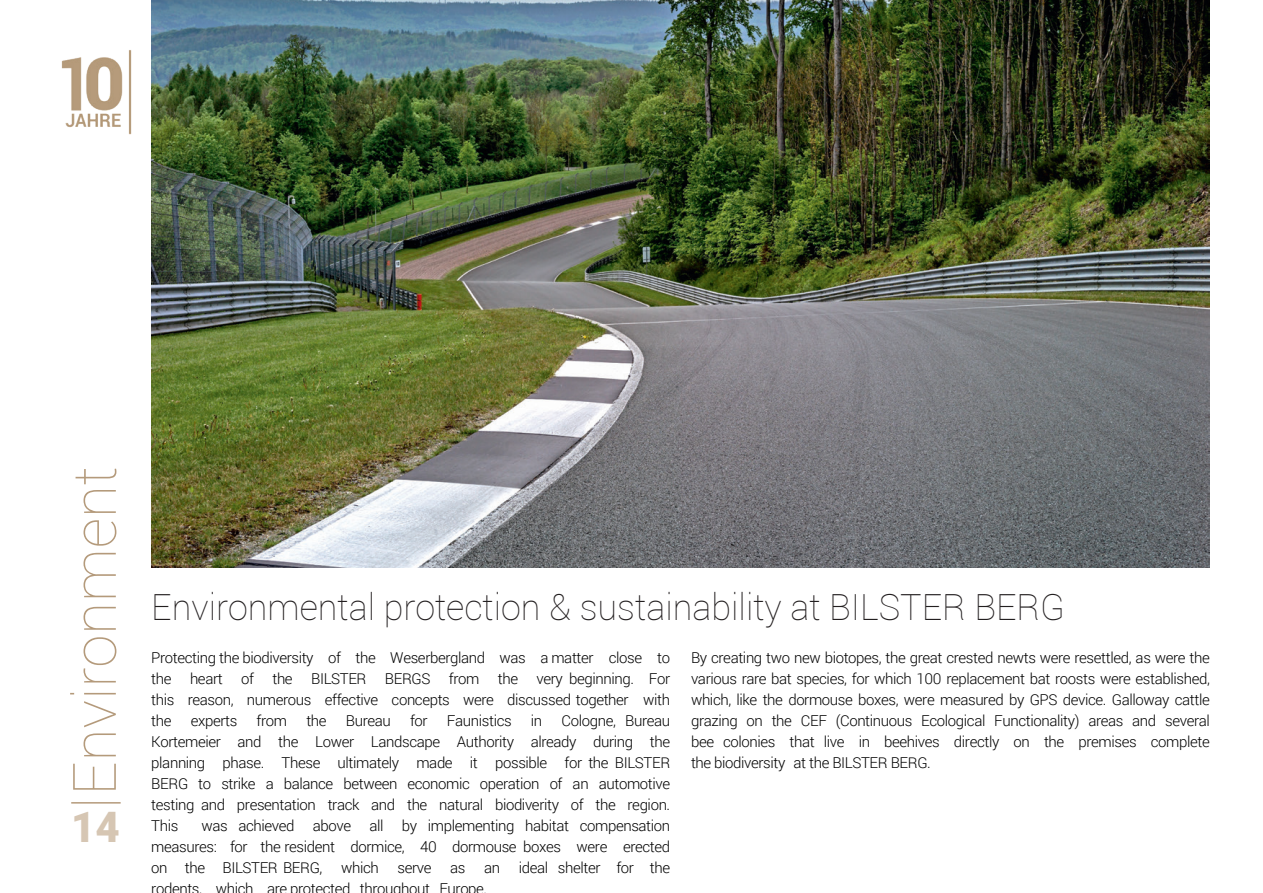
<style>
.page{position:relative;width:1263px;height:893px;background:#fff}
.page>*{position:absolute;margin:0;border:0;box-sizing:border-box;transform-origin:0 0}
.t1{font:100 60px "Roboto";color:#b49a7b}
.t2{font:900 42px "Roboto";color:#d6c6b3}
.t3{font:100 36px "Roboto";color:#231f20}
.t4{font:300 15px/21px "Roboto";letter-spacing:-.025em;color:#000;text-align:justify}
</style>
<div class="page">
<img style="left:151px;top:0;width:1059px;height:568px">
<img style="left:61px;top:50px;width:71px;height:85px">
<hr style="left:71px;top:802px;width:50px;height:2px;background:#b49a7b">
<h1 class="t1" style="left:53px;top:795px;width:330px;rotate:-90deg">Environment</h1>
<h2 class="t2" style="left:71px;top:797px;width:50px">14</h2>
<h3 class="t3" style="left:151px;top:582px;width:915px">Environmental protection &amp; sustainability at BILSTER BERG</h3>
<p class="t4" style="left:691px;top:647px;width:520px">By creating two new biotopes, the great crested newts were resettled, as were the various rare bat species, for which 100 replacement bat roosts were established, which, like the dormouse boxes, were measured by GPS device. Galloway cattle grazing on the CEF (Continuous Ecological Functionality) areas and several bee colonies that live in beehives directly on the premises complete the biodiversity at the BILSTER BERG.</p>
<p class="t4" style="left:151px;top:647px;width:520px">Protecting the biodiversity of the Weserbergland was a matter close to the heart of the BILSTER BERGS from the very beginning. For this reason, numerous effective concepts were discussed together with the</p>
<p class="t4" style="left:191px;top:710px;width:48px">experts</p>
<p class="t4" style="left:257px;top:710px;width:32px">from</p>
<p class="t4" style="left:306px;top:710px;width:22px">the</p>
<p class="t4" style="left:346px;top:710px;width:47px">Bureau</p>
<p class="t4" style="left:410px;top:710px;width:19px">for</p>
<p class="t4" style="left:447px;top:710px;width:66px">Faunistics</p>
<p class="t4" style="left:531px;top:710px;width:13px">in</p>
<p class="t4" style="left:151px;top:710px;width:520px;text-indent:410px">Cologne, Bureau Kortemeier and the Lower Landscape Authority already during the planning phase. These ultimately made it possible for the BILSTER BERG to strike a balance between economic operation of an automotive testing and presentation track and the natural biodiverity of the region.<br>This</p>
<p class="t4" style="left:151px;top:815px;width:520px;text-indent:50px">was achieved above all by implementing habitat compensation measures: for the resident dormice, 40 dormouse boxes were erected on the BILSTER BERG, which serve as an ideal shelter for the rodents which are protected throughout Europe</p>
</div>
